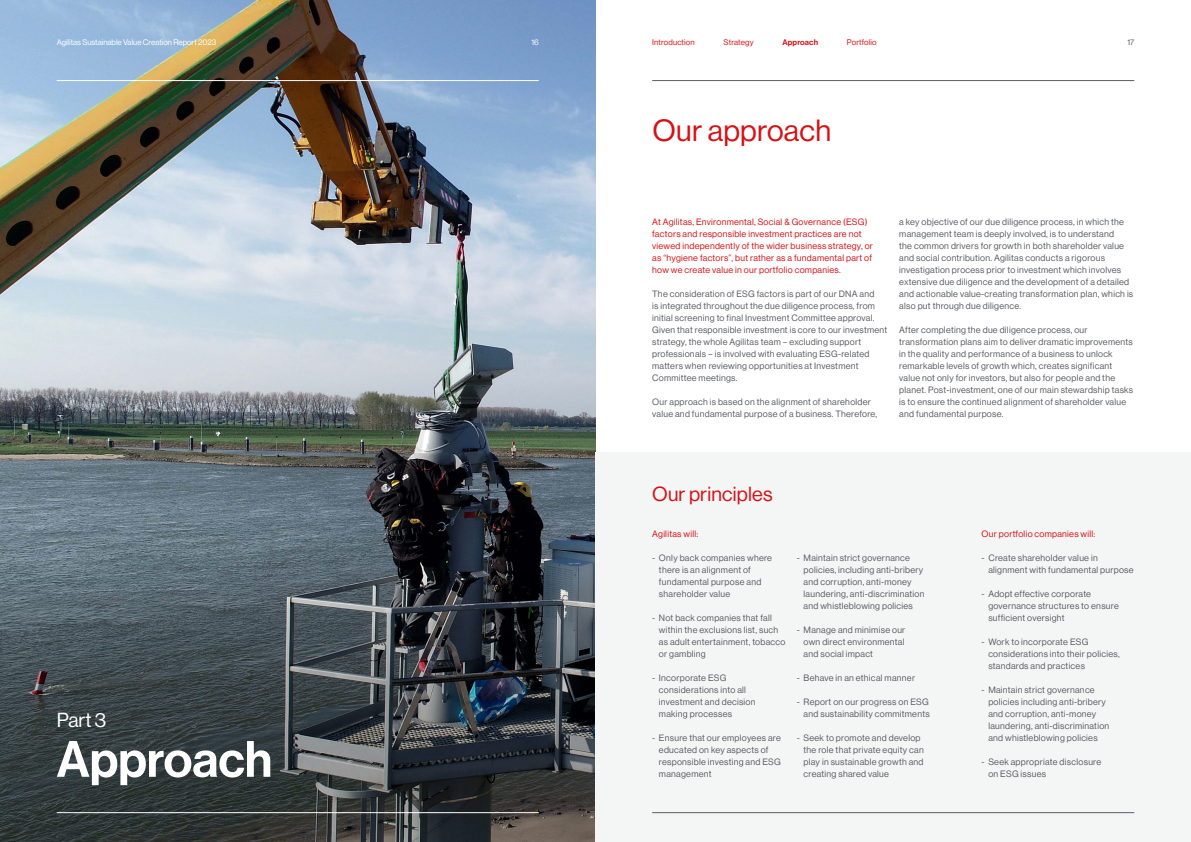
<style>
.page{position:relative;width:1191px;height:842px;background:#fff}
.page>*{position:absolute;margin:0;border:0;box-sizing:border-box;transform-origin:0 0}
.t1{font:50px "Neue Haas Display Mediu";color:#fff}
.t2{font:30px "Neue Haas Display";letter-spacing:.01em;color:#d71116}
.t3{font:20px "Neue Haas Display";letter-spacing:.01em;color:#d71116}
.t4{font:20px "Neue Haas Display";color:#fff}
.t5{font:9px/12px "Neue Haas Display";letter-spacing:.03em;color:#5a5c62}
.t6{font:9px/12px "Neue Haas Display";letter-spacing:.03em;color:#d71116}
.t7{font:8px "Neue Haas Display";color:#fff}
.t8{font:8px "Neue Haas Display";letter-spacing:.02em;color:#d71116}
.t9{font:8px "Neue Haas Display Mediu";letter-spacing:.02em;color:#d71116}
.t10{font:8px "Neue Haas Display";color:#5a5c62}
</style>
<div class="page">
<img style="left:0;top:0;width:595px;height:573px">
<svg style="left:0;top:573px;width:595px;height:269px;background:#3e464a"></svg>
<div style="left:595px;top:453px;width:596px;height:389px;background:#f4f6f6"></div>
<hr style="left:652px;top:812px;width:482px;height:1px;background:#5a5c62">
<hr style="left:57px;top:812px;width:482px;height:1px;background:#fff">
<hr style="left:652px;top:80px;width:482px;height:1px;background:#5a5c62">
<hr style="left:57px;top:80px;width:482px;height:1px;background:#fff">
<p class="t7" style="left:57px;top:37px;width:161px">Agilitas Sustainable Value Creation Report 2023</p>
<p class="t7" style="left:531px;top:37px;width:9px">16</p>
<p class="t8" style="left:652px;top:37px;width:44px">Introduction</p>
<p class="t8" style="left:723px;top:37px;width:32px">Strategy</p>
<p class="t9" style="left:782px;top:37px;width:37px">Approach</p>
<p class="t8" style="left:847px;top:37px;width:31px">Portfolio</p>
<p class="t10" style="left:1127px;top:37px;width:8px">17</p>
<h3 class="t4" style="left:57px;top:708px;width:51px">Part 3</h3>
<h1 class="t1" style="left:57px;top:730px;width:217px">Approach</h1>
<h2 class="t2" style="left:652px;top:113px;width:180px">Our approach</h2>
<p class="t6" style="left:652px;top:216px;width:222px">At Agilitas, Environmental, Social &amp; Governance (ESG) factors and responsible investment practices are not viewed independently of the wider business strategy, or as “hygiene factors”, but rather as a fundamental part of how we create value in our portfolio companies.</p>
<p class="t5" style="left:652px;top:288px;width:236px">The consideration of ESG factors is part of our DNA and<br>is integrated throughout the due diligence process, from initial screening to final Investment Committee approval.<br>Given that responsible investment is core to our investment strategy, the whole Agilitas team – excluding support professionals – is involved with evaluating ESG-related matters when reviewing opportunities at Investment Committee meetings.</p>
<p class="t5" style="left:652px;top:396px;width:226px">Our approach is based on the alignment of shareholder value and fundamental purpose of a business. Therefore,</p>
<p class="t5" style="left:899px;top:216px;width:235px">a key objective of our due diligence process, in which the management team is deeply involved, is to understand<br>the common drivers for growth in both shareholder value and social contribution. Agilitas conducts a rigorous investigation process prior to investment which involves extensive due diligence and the development of a detailed and actionable value-creating transformation plan, which is also put through due diligence.</p>
<p class="t5" style="left:899px;top:324px;width:235px">After completing the due diligence process, our transformation plans aim to deliver dramatic improvements in the quality and performance of a business to unlock remarkable levels of growth which, creates significant value not only for investors, but also for people and the planet. Post-investment, one of our main stewardship tasks is to ensure the continued alignment of shareholder value and fundamental purpose.</p>
<h3 class="t3" style="left:652px;top:482px;width:122px">Our principles</h3>
<p class="t6" style="left:652px;top:528px;width:47px">Agilitas will:</p>
<p class="t5" style="left:659px;top:552px;width:115px;text-indent:-7px">- Only back companies where there is an alignment of fundamental purpose and shareholder value</p>
<p class="t5" style="left:659px;top:612px;width:128px;text-indent:-7px">- Not back companies that fall within the exclusions list, such as adult entertainment, tobacco or gambling</p>
<p class="t5" style="left:659px;top:672px;width:98px;text-indent:-7px">- Incorporate ESG considerations into all investment and decision making processes</p>
<p class="t5" style="left:659px;top:732px;width:123px;text-indent:-7px">- Ensure that our employees are educated on key aspects of responsible investing and ESG management</p>
<p class="t5" style="left:803px;top:552px;width:122px;text-indent:-7px">- Maintain strict governance policies, including anti-bribery and corruption, anti-money laundering, anti-discrimination and whistleblowing policies</p>
<p class="t5" style="left:803px;top:623px;width:103px;text-align:justify;text-indent:-7px">- Manage and minimise our own direct environmental and social impact</p>
<p class="t5" style="left:797px;top:671px;width:120px">- Behave in an ethical manner</p>
<p class="t5" style="left:797px;top:695px;width:134px;text-align:right">- Report on our progress on ESG and sustainability commitments</p>
<p class="t5" style="left:803px;top:731px;width:122px;text-indent:-7px">- Seek to promote and develop the role that private equity can play in sustainable growth and creating shared value</p>
<p class="t6" style="left:981px;top:527px;width:115px">Our portfolio companies will:</p>
<p class="t5" style="left:988px;top:551px;width:147px;text-indent:-7px">- Create shareholder value in alignment with fundamental purpose</p>
<p class="t5" style="left:988px;top:587px;width:132px;text-indent:-7px">- Adopt effective corporate governance structures to ensure sufficient oversight</p>
<p class="t5" style="left:988px;top:635px;width:133px;text-indent:-7px">- Work to incorporate ESG considerations into their policies, standards and practices</p>
<p class="t5" style="left:988px;top:683px;width:122px;text-indent:-7px">- Maintain strict governance policies including anti-bribery and corruption, anti-money laundering, anti-discrimination and whistleblowing policies</p>
<p class="t5" style="left:988px;top:755px;width:114px;text-indent:-7px">- Seek appropriate disclosure on ESG issues</p>
</div>
